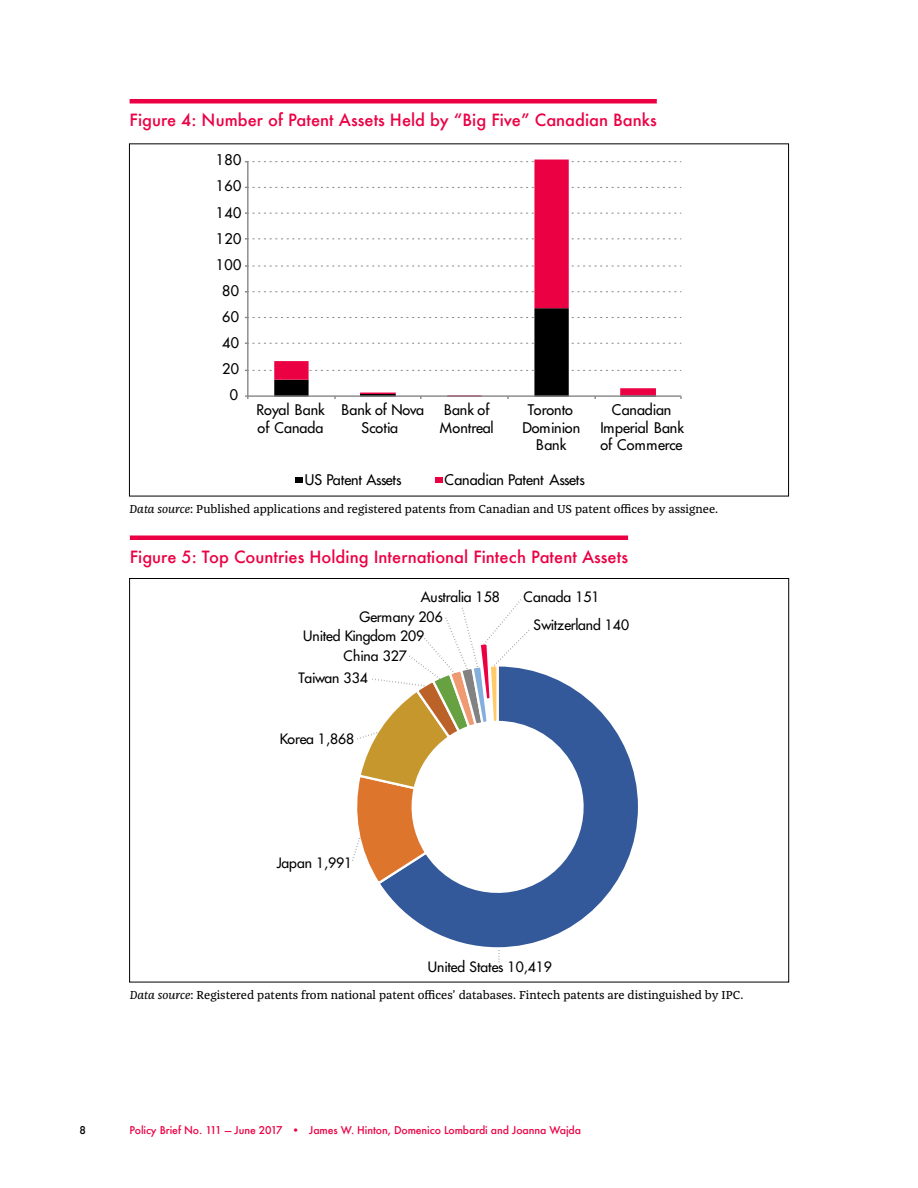
<style>
.page{position:relative;width:918px;height:1188px;background:#fff}
.page>*{position:absolute;margin:0;border:0;box-sizing:border-box;transform-origin:0 0}
.t1{font:500 16.5px "Futura";color:#ec0044}
.t2{font:500 14.25px/17.1px "Futura Std";color:#010101;text-align:center}
.t3{font:500 13.95px/27.8px "Futura Std";color:#010101}
.t4{font:12px "Franziska Pro";color:#000}
.t5{font:500 10.5px "Futura";letter-spacing:-.01em;color:#ec0044}
.t6{font:500 10.5px "Futura";color:#000}
.s1{font-style:italic}
</style>
<div class="page">
<div style="left:130px;top:99px;width:527px;height:5px;background:#ec0044"></div>
<svg style="left:275px;top:160px;width:379px;height:148px"></svg>
<hr style="left:247px;top:162px;width:2px;height:234px;background:#898989">
<svg style="left:245px;top:291px;width:436px;height:1px"></svg>
<svg style="left:245px;top:265px;width:436px;height:2px"></svg>
<svg style="left:245px;top:238px;width:436px;height:2px"></svg>
<svg style="left:245px;top:212px;width:436px;height:2px"></svg>
<svg style="left:245px;top:187px;width:436px;height:1px"></svg>
<svg style="left:245px;top:161px;width:436px;height:1px"></svg>
<svg style="left:245px;top:308px;width:437px;height:91px"></svg>
<div style="left:435px;top:477px;width:7px;height:6px;background:#ec0044"></div>
<div style="left:295px;top:477px;width:7px;height:6px;background:#000"></div>
<hr style="left:130px;top:536px;width:498px;height:4px;background:#ec0044">
<svg style="left:381px;top:670px;width:257px;height:278px"></svg>
<svg style="left:498px;top:950px;width:2px;height:13px"></svg>
<svg style="left:352px;top:599px;width:179px;height:287px"></svg>
<h1 class="t1" style="left:130px;top:109px;width:529px">Figure 4: Number of Patent Assets Held by “Big Five” Canadian Banks</h1>
<p class="t2" style="left:216px;top:152px;width:27px">180</p>
<p class="t2" style="left:216px;top:178px;width:27px">160</p>
<p class="t2" style="left:216px;top:204px;width:27px">140</p>
<p class="t2" style="left:216px;top:230px;width:27px">120</p>
<p class="t2" style="left:216px;top:256px;width:27px">100</p>
<p class="t2" style="left:222px;top:282px;width:18px">80</p>
<p class="t2" style="left:222px;top:308px;width:18px">60</p>
<p class="t2" style="left:222px;top:334px;width:18px">40</p>
<p class="t2" style="left:222px;top:361px;width:18px">20</p>
<p class="t2" style="left:230px;top:387px;width:10px">0</p>
<p class="t2" style="left:257px;top:402px;width:70px;text-align:left">Royal Bank of Canada</p>
<p class="t2" style="left:341px;top:402px;width:84px">Bank of Nova<br>Scotia</p>
<p class="t2" style="left:440px;top:402px;width:56px">Bank of<br>Montreal</p>
<p class="t2" style="left:522px;top:402px;width:59px">Toronto<br>Dominion<br>Bank</p>
<p class="t2" style="left:600px;top:402px;width:85px">Canadian<br>Imperial Bank of Commerce</p>
<p class="t2" style="left:305px;top:471px;width:98px">US Patent Assets</p>
<p class="t2" style="left:445px;top:472px;width:142px">Canadian Patent Assets</p>
<p class="t4" style="left:130px;top:501px;width:590px"><span class="s1">Data source</span>: Published applications and registered patents from Canadian and US patent offices by assignee.</p>
<h1 class="t1" style="left:130px;top:545px;width:500px">Figure 5: Top Countries Holding International Fintech Patent Assets</h1>
<p class="t3" style="left:421px;top:584px;width:81px">Australia 158</p>
<p class="t3" style="left:534px;top:584px;width:97px;text-indent:-10px">Canada 151<br>Switzerland 140</p>
<p class="t3" style="left:360px;top:603px;width:85px">Germany 206</p>
<p class="t3" style="left:303px;top:622px;width:123px">United Kingdom 209</p>
<p class="t3" style="left:344px;top:642px;width:65px">China 327</p>
<p class="t3" style="left:299px;top:664px;width:71px">Taiwan 334</p>
<p class="t3" style="left:280px;top:725px;width:76px">Korea 1,868</p>
<p class="t3" style="left:277px;top:849px;width:77px">Japan 1,991</p>
<p class="t3" style="left:428px;top:953px;width:125px">United States 10,419</p>
<p class="t4" style="left:130px;top:987px;width:615px"><span class="s1">Data source</span>: Registered patents from national patent offices’ databases. Fintech patents are distinguished by IPC.</p>
<p class="t6" style="left:80px;top:1123px;width:8px">8</p>
<p class="t5" style="left:130px;top:1123px;width:453px">Policy Brief No. 111 — June 2017 • James W. Hinton, Domenico Lombardi and Joanna Wajda</p>
</div>
